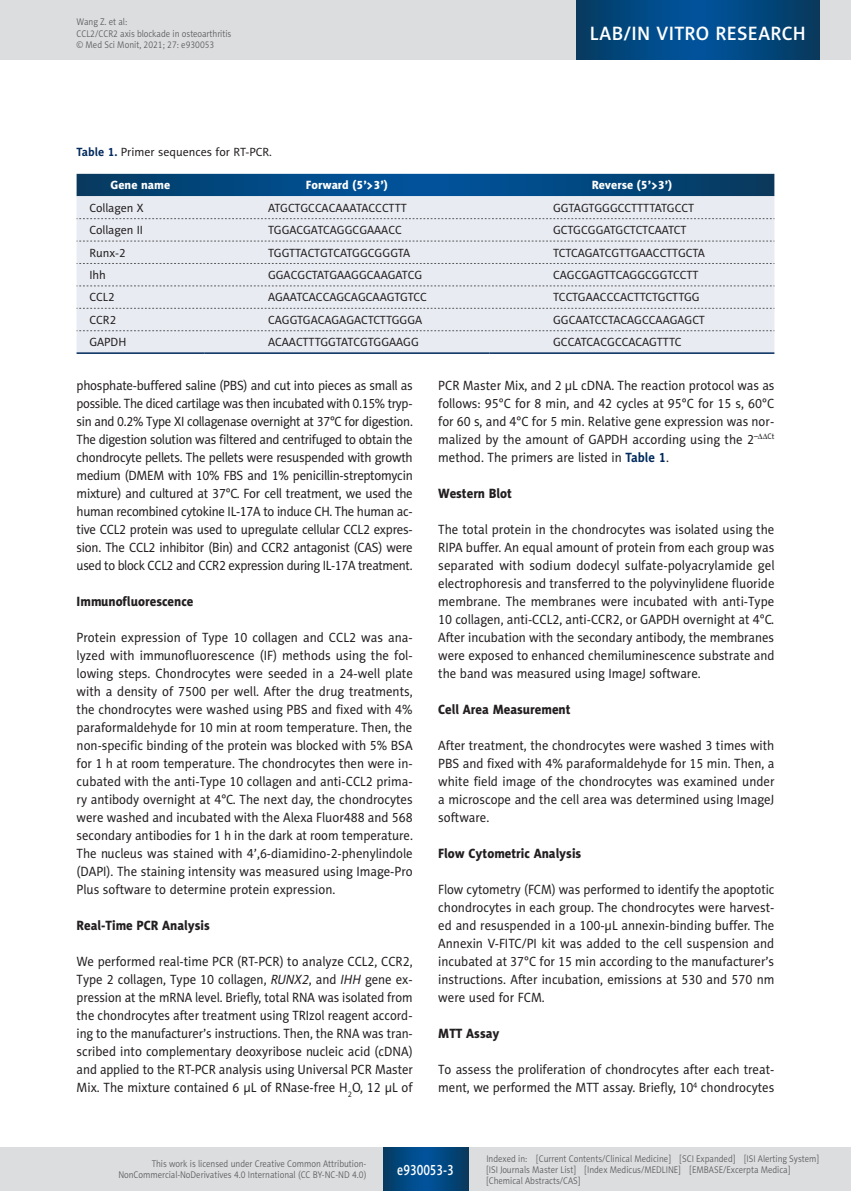
<style>
.page{position:relative;width:851px;height:1191px;background:#fff}
.page>*{position:absolute;margin:0;border:0;box-sizing:border-box;transform-origin:0 0}
.t1{font:19.5px "Naomi Sans EFN Medium";letter-spacing:.015em;color:#fff}
.MSM_e-PAGINA{font:15px "Naomi Sans EFN Medium";color:#fff;scale:.8 1}
.MSM_Body{font:13.5px/18px "Naomi Sans EFN";color:#231f20;text-align:justify;scale:.95 1}
.MSM_Body-2{font:13.5px/18px "Naomi Sans EFN";color:#231f20;text-align:justify;scale:.94 1}
.MSM_Headline_2{font:13.5px "Naomi Sans EFN Heavy";color:#231f20;scale:.95 1}
.MSM_Tabela_zawartosc{font:12px "Naomi Sans EFN";color:#231f20}
.MSM_Tabela_zawartosc-2{font:12px "Naomi Sans EFN";letter-spacing:-.025em;color:#231f20}
.MSM_Tabela_Head{font:12px "Naomi Sans EFN Heavy";color:#fff}
.MSM_Tabela_tytul{font:12px "Naomi Sans EFN";color:#231f20}
.MSM_Tabela_zawartosc-3{font:12px "Naomi Sans EFN";letter-spacing:-.02em;color:#231f20}
.MSM_pagina_zywa{font:9.75px/11.2px "Naomi Sans EFN Light";color:#57585a;scale:.9 1}
.MSM_pagina_sygnatura{font:9.75px "Naomi Sans EFN Light";color:#57585a;scale:.9 1}
.s1{font-weight:700;color:#00295c}
.s2{font-style:italic}
</style>
<div class="page">
<svg style="left:77px;top:174px;width:697px;height:22px;background:#02477e"></svg>
<div style="left:77px;top:196px;width:697px;height:156px;background:#e8ebf2"></div>
<svg style="left:77px;top:218px;width:697px;height:1px"></svg>
<svg style="left:77px;top:241px;width:697px;height:1px"></svg>
<svg style="left:77px;top:263px;width:697px;height:1px"></svg>
<svg style="left:77px;top:286px;width:697px;height:1px"></svg>
<svg style="left:77px;top:308px;width:697px;height:1px"></svg>
<svg style="left:77px;top:330px;width:697px;height:1px"></svg>
<hr style="left:77px;top:352px;width:127px;height:2px;background:#00295c">
<hr style="left:204px;top:352px;width:285px;height:2px;background:#00295c">
<hr style="left:489px;top:352px;width:285px;height:2px;background:#00295c">
<div style="left:0;top:1148px;width:850px;height:43px;background:#dcdddf"></div>
<svg style="left:383px;top:1147px;width:85px;height:43px;background:#02477e"></svg>
<div style="left:0;top:0;width:850px;height:60px;background:#dcdddf"></div>
<svg style="left:576px;top:0;width:243px;height:60px;background:#02477e"></svg>
<p class="MSM_pagina_zywa" style="left:77px;top:16px;width:173px">Wang Z. et al:<br>CCL2/CCR2 axis blockade in osteoarthritis</p>
<p class="MSM_pagina_sygnatura" style="left:77px;top:39px;width:154px">© Med Sci Monit, 2021; 27: e930053</p>
<p class="MSM_Tabela_tytul" style="left:77px;top:145px;width:197px"><span class="s1">Table 1.</span> Primer sequences for RT-PCR.</p>
<h1 class="t1" style="left:589px;top:22px;width:217px">LAB/IN VITRO RESEARCH</h1>
<p class="MSM_Tabela_Head" style="left:111px;top:178px;width:61px">Gene name</p>
<p class="MSM_Tabela_Head" style="left:306px;top:178px;width:83px">Forward (5’&gt;3’)</p>
<p class="MSM_Tabela_Head" style="left:591px;top:178px;width:82px">Reverse (5’&gt;3’)</p>
<p class="MSM_Tabela_zawartosc" style="left:89px;top:201px;width:56px">Collagen X</p>
<p class="MSM_Tabela_zawartosc" style="left:268px;top:201px;width:140px">ATGCTGCCACAAATACCCTTT</p>
<p class="MSM_Tabela_zawartosc" style="left:553px;top:201px;width:142px">GGTAGTGGGCCTTTTATGCCT</p>
<p class="MSM_Tabela_zawartosc" style="left:89px;top:223px;width:55px">Collagen II</p>
<p class="MSM_Tabela_zawartosc" style="left:268px;top:223px;width:135px">TGGACGATCAGGCGAAACC</p>
<p class="MSM_Tabela_zawartosc-2" style="left:553px;top:223px;width:135px">GCTGCGGATGCTCTCAATCT</p>
<p class="MSM_Tabela_zawartosc" style="left:89px;top:246px;width:38px">Runx-2</p>
<p class="MSM_Tabela_zawartosc-2" style="left:268px;top:246px;width:144px">TGGTTACTGTCATGGCGGGTA</p>
<p class="MSM_Tabela_zawartosc-3" style="left:553px;top:246px;width:153px">TCTCAGATCGTTGAACCTTGCTA</p>
<p class="MSM_Tabela_zawartosc" style="left:89px;top:268px;width:18px">Ihh</p>
<p class="MSM_Tabela_zawartosc" style="left:268px;top:268px;width:156px">GGACGCTATGAAGGCAAGATCG</p>
<p class="MSM_Tabela_zawartosc" style="left:553px;top:268px;width:147px">CAGCGAGTTCAGGCGGTCCTT</p>
<p class="MSM_Tabela_zawartosc" style="left:89px;top:290px;width:27px">CCL2</p>
<p class="MSM_Tabela_zawartosc" style="left:268px;top:290px;width:160px">AGAATCACCAGCAGCAAGTGTCC</p>
<p class="MSM_Tabela_zawartosc" style="left:553px;top:290px;width:148px">TCCTGAACCCACTTCTGCTTGG</p>
<p class="MSM_Tabela_zawartosc" style="left:89px;top:313px;width:28px">CCR2</p>
<p class="MSM_Tabela_zawartosc" style="left:268px;top:313px;width:156px">CAGGTGACAGAGACTCTTGGGA</p>
<p class="MSM_Tabela_zawartosc" style="left:553px;top:313px;width:153px">GGCAATCCTACAGCCAAGAGCT</p>
<p class="MSM_Tabela_zawartosc" style="left:89px;top:335px;width:39px">GAPDH</p>
<p class="MSM_Tabela_zawartosc" style="left:268px;top:335px;width:152px">ACAACTTTGGTATCGTGGAAGG</p>
<p class="MSM_Tabela_zawartosc" style="left:553px;top:335px;width:130px">GCCATCACGCCACAGTTTC</p>
<p class="MSM_Body" style="left:77px;top:376px;width:355px">phosphate-buffered saline (PBS) and cut into pieces as small as possible. The diced cartilage was then incubated with 0.15% tryp&shy;sin and 0.2% Type XI collagenase overnight at 37°C for digestion.<br>The digestion solution was filtered and centrifuged to obtain the chondrocyte pellets. The pellets were resuspended with growth medium (DMEM with 10% FBS and 1% penicillin-streptomycin mixture) and cultured at 37°C. For cell treatment, we used the human recombined cytokine IL-17A to induce CH. The human ac&shy;tive CCL2 protein was used to upregulate cellular CCL2 expres&shy;sion. The CCL2 inhibitor (Bin) and CCR2 antagonist (CAS) were used to block CCL2 and CCR2 expression during IL-17A treatment.</p>
<p class="MSM_Headline_2" style="left:77px;top:593px;width:124px">Immunofluorescence</p>
<p class="MSM_Body" style="left:77px;top:628px;width:355px">Protein expression of Type 10 collagen and CCL2 was ana&shy;lyzed with immunofluorescence (IF) methods using the fol&shy;lowing steps. Chondrocytes were seeded in a 24-well plate with a density of 7500 per well. After the drug treatments, the chondrocytes were washed using PBS and fixed with 4% paraformaldehyde for 10 min at room temperature. Then, the non-specific binding of the protein was blocked with 5% BSA for 1 h at room temperature. The chondrocytes then were in&shy;cubated with the anti-Type 10 collagen and anti-CCL2 prima&shy;ry antibody overnight at 4°C. The next day, the chondrocytes were washed and incubated with the Alexa Fluor488 and 568 secondary antibodies for 1 h in the dark at room temperature.<br>The nucleus was stained with 4’,6-diamidino-2-phenylindole (DAPI). The staining intensity was measured using Image-Pro Plus software to determine protein expression.</p>
<p class="MSM_Headline_2" style="left:77px;top:917px;width:142px">Real-Time PCR Analysis</p>
<p class="MSM_Body" style="left:77px;top:952px;width:355px">We performed real-time PCR (RT-PCR) to analyze CCL2, CCR2, Type 2 collagen, Type 10 collagen, <span class="s2">RUNX2</span>, and <span class="s2">IHH</span> gene ex&shy;pression at the mRNA level. Briefly, total RNA was isolated from the chondrocytes after treatment using TRIzol reagent accord&shy;ing to the manufacturer’s instructions. Then, the RNA was tran&shy;scribed into complementary deoxyribose nucleic acid (cDNA) and applied to the RT-PCR analysis using Universal PCR Master Mix. The mixture contained 6 μL of RNase-free H<sub>2</sub>O, 12 μL of</p>
<p class="MSM_Body" style="left:438px;top:376px;width:355px">PCR Master Mix, and 2 μL cDNA. The reaction protocol was as follows: 95°C for 8 min, and 42 cycles at 95°C for 15 s, 60°C for 60 s, and 4°C for 5 min. Relative gene expression was nor&shy;malized by the amount of GAPDH according using the 2<sup>–</sup><sup>DD</sup><sup>Ct </sup>method. The primers are listed in <span class="s1">Table 1</span>.</p>
<p class="MSM_Headline_2" style="left:438px;top:485px;width:79px">Western Blot</p>
<p class="MSM_Body" style="left:438px;top:520px;width:355px">The total protein in the chondrocytes was isolated using the RIPA buffer. An equal amount of protein from each group was separated with sodium dodecyl sulfate-polyacrylamide gel electrophoresis and transferred to the polyvinylidene fluoride membrane. The membranes were incubated with anti-Type 10 collagen, anti-CCL2, anti-CCR2, or GAPDH overnight at 4°C.<br>After incubation with the secondary antibody, the membranes were exposed to enhanced chemiluminescence substrate and the band was measured using ImageJ software.</p>
<p class="MSM_Headline_2" style="left:438px;top:701px;width:141px">Cell Area Measurement</p>
<p class="MSM_Body" style="left:438px;top:736px;width:355px">After treatment, the chondrocytes were washed 3 times with PBS and fixed with 4% paraformaldehyde for 15 min. Then, a white field image of the chondrocytes was examined under a microscope and the cell area was determined using ImageJ software.</p>
<p class="MSM_Headline_2" style="left:438px;top:845px;width:152px">Flow Cytometric Analysis</p>
<p class="MSM_Body-2" style="left:438px;top:880px;width:359px">Flow cytometry (FCM) was performed to identify the apoptotic chondrocytes in each group. The chondrocytes were harvest&shy;ed and resuspended in a 100-μL annexin-binding buffer. The Annexin V-FITC/PI kit was added to the cell suspension and incubated at 37°C for 15 min according to the manufacturer’s instructions. After incubation, emissions at 530 and 570 nm were used for FCM.</p>
<p class="MSM_Headline_2" style="left:438px;top:1025px;width:66px">MTT Assay</p>
<p class="MSM_Body" style="left:438px;top:1060px;width:355px">To assess the proliferation of chondrocytes after each treat&shy;ment, we performed the MTT assay. Briefly, 10<sup>4</sup> chondrocytes</p>
<p class="MSM_pagina_zywa" style="left:118px;top:1158px;width:277px;text-align:right">This work is licensed under Creative Common Attribution-<br>NonCommercial-NoDerivatives 4.0 International (CC BY-NC-ND 4.0)</p>
<p class="MSM_e-PAGINA" style="left:397px;top:1160px;width:72px">e930053-3</p>
<p class="MSM_pagina_zywa" style="left:486px;top:1152px;width:371px">Indexed in: [Current Contents/Clinical Medicine] [SCI Expanded] [ISI Alerting System] [ISI Journals Master List] [Index Medicus/MEDLINE] [EMBASE/Excerpta Medica] [Chemical Abstracts/CAS]</p>
</div>
